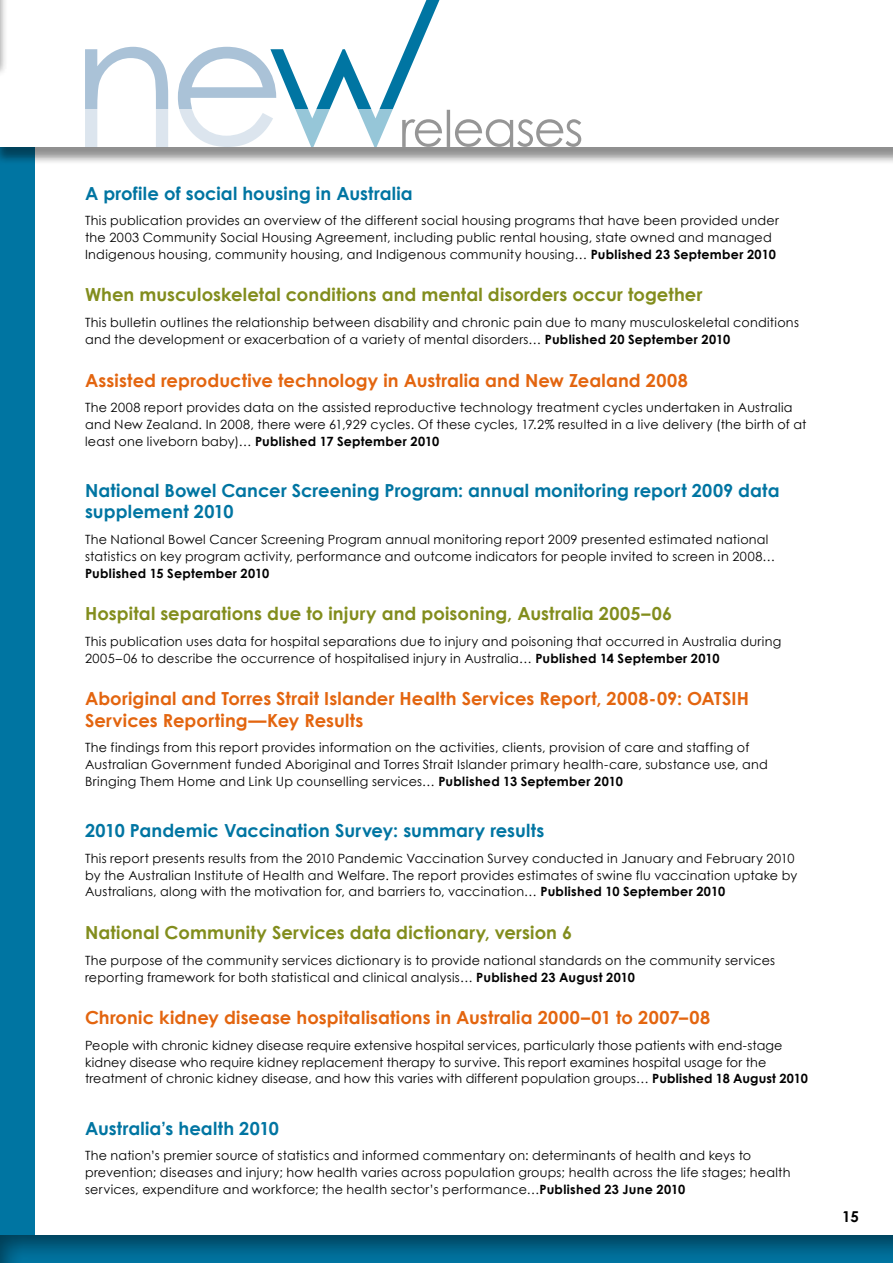
<style>
.page{position:relative;width:893px;height:1263px;background:#fff}
.page>*{position:absolute;margin:0;border:0;box-sizing:border-box;transform-origin:0 0}
.t1{font:700 18px/21.5px "Century Gothic";letter-spacing:.005em;color:#e3650f}
.t2{font:700 18px/21.5px "Century Gothic";letter-spacing:.005em;color:#0075a2}
.t3{font:700 18px "Century Gothic";letter-spacing:.005em;color:#828d1d}
.t4{font:700 15px "Century Gothic";color:#000}
.t5{font:12.75px/17px "Century Gothic";letter-spacing:.02em;color:#000}
.t6{font:700 12.75px "Century Gothic";letter-spacing:.015em;color:#000}
.s1{font-weight:700}
</style>
<div class="page">
<div style="left:0;top:147px;width:34px;height:1097px;background:#0075a2"></div>
<div style="left:0;top:1233px;width:893px;height:30px;background:#000;opacity:.49"></div>
<svg style="left:85px;top:47px;width:83px;height:63px"></svg>
<svg style="left:178px;top:0;width:272px;height:110px"></svg>
<div style="left:0;top:112px;width:893px;height:53px;background:#000;opacity:.75"></div>
<svg style="left:0;top:110px;width:893px;height:37px"></svg>
<div style="left:0;top:0;width:8px;height:78px;background:#000;opacity:.75"></div>
<hr style="left:0;top:0;width:1px;height:60px;background:#fff">
<h1 class="t2" style="left:85px;top:181px;width:329px">A profile of social housing in Australia</h1>
<p class="t5" style="left:85px;top:212px;width:695px">This publication provides an overview of the different social housing programs that have been provided under the 2003 Community Social Housing Agreement, including public rental housing, state owned and managed<br>Indigenous housing, community housing, and Indigenous community housing… <span class="s1">Published 23 September 2010</span></p>
<h1 class="t3" style="left:85px;top:281px;width:619px">When musculoskeletal conditions and mental disorders occur together</h1>
<p class="t5" style="left:85px;top:314px;width:715px">This bulletin outlines the relationship between disability and chronic pain due to many musculoskeletal conditions and the development or exacerbation of a variety of mental disorders… <span class="s1">Published 20 September 2010</span></p>
<h1 class="t1" style="left:85px;top:368px;width:604px">Assisted reproductive technology in Australia and New Zealand 2008</h1>
<p class="t5" style="left:85px;top:399px;width:723px">The 2008 report provides data on the assisted reproductive technology treatment cycles undertaken in Australia and New Zealand. In 2008, there were 61,929 cycles. Of these cycles, 17.2% resulted in a live delivery (the birth of at least one liveborn baby)… <span class="s1">Published 17 September 2010</span></p>
<h1 class="t2" style="left:85px;top:479px;width:696px">National Bowel Cancer Screening Program: annual monitoring report 2009 data supplement 2010</h1>
<p class="t5" style="left:85px;top:530px;width:692px">The National Bowel Cancer Screening Program annual monitoring report 2009 presented estimated national statistics on key program activity, performance and outcome indicators for people invited to screen in 2008…</p>
<p class="t6" style="left:85px;top:563px;width:186px">Published 15 September 2010</p>
<h1 class="t3" style="left:85px;top:600px;width:589px">Hospital separations due to injury and poisoning, Australia 2005–06</h1>
<p class="t5" style="left:85px;top:632px;width:698px">This publication uses data for hospital separations due to injury and poisoning that occurred in Australia during<br>2005–06 to describe the occurrence of hospitalised injury in Australia… <span class="s1">Published 14 September 2010</span></p>
<h1 class="t1" style="left:85px;top:687px;width:665px">Aboriginal and Torres Strait Islander Health Services Report, 2008-09: OATSIH<br>Services Reporting—Key Results</h1>
<p class="t5" style="left:85px;top:739px;width:684px">The findings from this report provides information on the activities, clients, provision of care and staffing of<br>Australian Government funded Aboriginal and Torres Strait Islander primary health-care, substance use, and<br>Bringing Them Home and Link Up counselling services… <span class="s1">Published 13 September 2010</span></p>
<h1 class="t2" style="left:85px;top:819px;width:461px">2010 Pandemic Vaccination Survey: summary results</h1>
<p class="t5" style="left:85px;top:849px;width:714px">This report presents results from the 2010 Pandemic Vaccination Survey conducted in January and February 2010 by the Australian Institute of Health and Welfare. The report provides estimates of swine flu vaccination uptake by<br>Australians, along with the motivation for, and barriers to, vaccination… <span class="s1">Published 10 September 2010</span></p>
<h1 class="t3" style="left:85px;top:919px;width:489px">National Community Services data dictionary, version 6</h1>
<p class="t5" style="left:85px;top:951px;width:691px">The purpose of the community services dictionary is to provide national standards on the community services reporting framework for both statistical and clinical analysis… <span class="s1">Published 23 August 2010</span></p>
<h1 class="t1" style="left:85px;top:1006px;width:627px">Chronic kidney disease hospitalisations in Australia 2000–01 to 2007–08</h1>
<p class="t5" style="left:85px;top:1036px;width:724px">People with chronic kidney disease require extensive hospital services, particularly those patients with end-stage kidney disease who require kidney replacement therapy to survive. This report examines hospital usage for the treatment of chronic kidney disease, and how this varies with different population groups… <span class="s1">Published 18 August 2010</span></p>
<h1 class="t2" style="left:85px;top:1116px;width:195px">Australia’s health 2010</h1>
<p class="t5" style="left:85px;top:1147px;width:707px">The nation’s premier source of statistics and informed commentary on: determinants of health and keys to prevention; diseases and injury; how health varies across population groups; health across the life stages; health services, expenditure and workforce; the health sector’s performance…<span class="s1">Published 23 June 2010</span></p>
<p class="t4" style="left:842px;top:1205px;width:18px">15</p>
</div>
